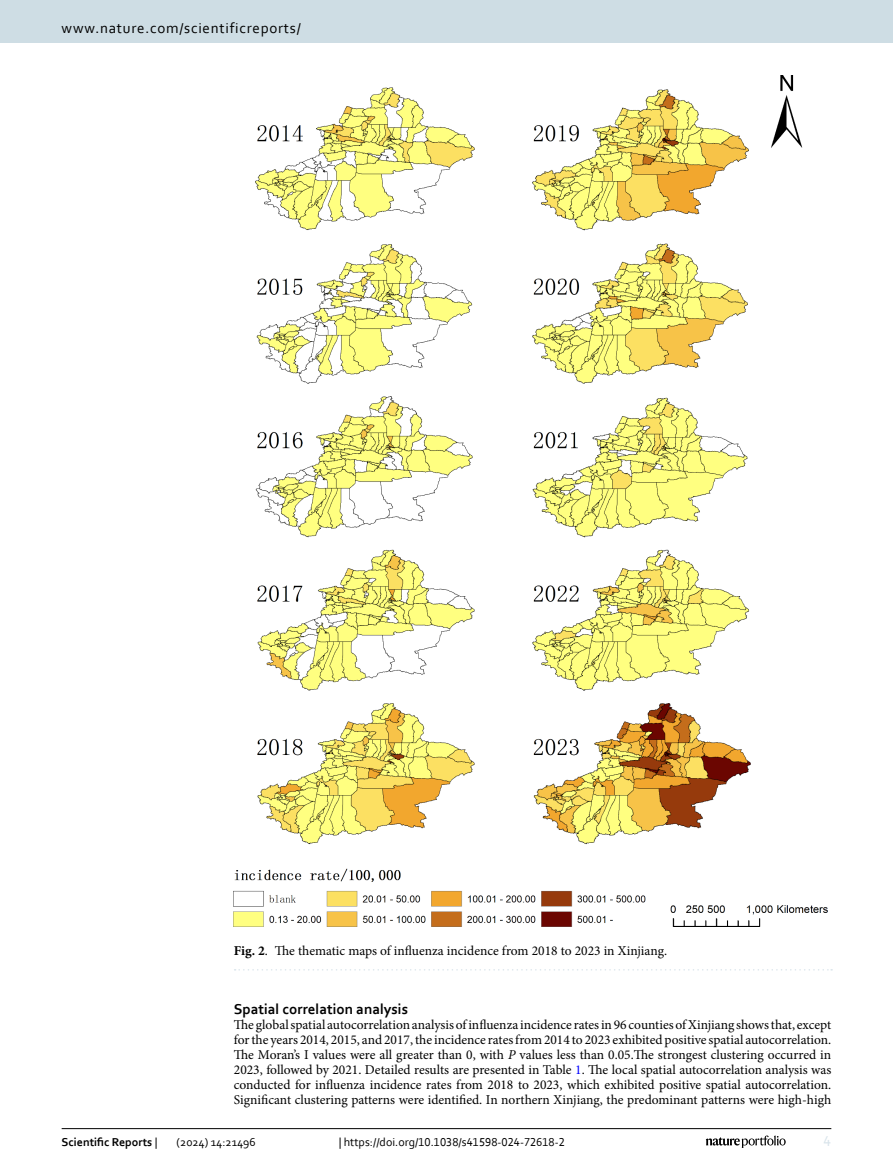
<style>
.page{position:relative;width:893px;height:1174px;background:#fff}
.page>*{position:absolute;margin:0;border:0;box-sizing:border-box;transform-origin:0 0}
.t1{font:15px "Corbel";letter-spacing:.05em;color:#000}
.Head_2{font:700 15px "Corbel";color:#000}
.t2{font:15px "Corbel";color:#d9e4eb}
.Body_Text{font:13.5px/15px "Minion Pro";color:#000;text-align:justify}
.Figure_Caption{font:13.5px "Minion Pro";color:#000}
.t3{font:12px "Corbel";color:#000}
.t4{font:700 12px "Corbel";color:#000}
.s1{font-weight:700}
.s2{font-style:italic}
.s3{color:#00f}
.s4{font-weight:400}
</style>
<div class="page">
<img style="left:234px;top:76px;width:593px;height:850px">
<svg style="left:235px;top:969px;width:597px;height:1px"></svg>
<hr style="left:62px;top:1128px;width:769px;height:1px;background:#000">
<svg style="left:706px;top:1135px;width:80px;height:12px"></svg>
<div style="left:0;top:0;width:893px;height:43px;background:#cedde4"></div>
<p class="t1" style="left:62px;top:18px;width:241px">www.nature.com/scientificreports/</p>
<p class="Figure_Caption" style="left:234px;top:941px;width:435px"><span class="s1">Fig. 2</span>. The thematic maps of influenza incidence from 2018 to 2023 in Xinjiang.</p>
<p class="Head_2" style="left:234px;top:999px;width:176px">Spatial correlation analysis</p>
<p class="Body_Text" style="left:234px;top:1017px;width:599px">The global spatial autocorrelation analysis of influenza incidence rates in 96 counties of Xinjiang shows that, except for the years 2014, 2015, and 2017, the incidence rates from 2014 to 2023 exhibited positive spatial autocorrelation.<br>The Moran’s I values were all greater than 0, with <span class="s2">P</span> values less than 0.05.The strongest clustering occurred in 2023, followed by 2021. Detailed results are presented in Table <span class="s3">1</span>. The local spatial autocorrelation analysis was conducted for influenza incidence rates from 2018 to 2023, which exhibited positive spatial autocorrelation.<br>Significant clustering patterns were identified. In northern Xinjiang, the predominant patterns were high-high</p>
<p class="t4" style="left:62px;top:1134px;width:97px">Scientific Reports <span class="s4">|</span></p>
<p class="t3" style="left:177px;top:1134px;width:81px">(2024) 14:21496</p>
<p class="t3" style="left:339px;top:1134px;width:228px">| https://doi.org/10.1038/s41598-024-72618-2</p>
<p class="t2" style="left:824px;top:1132px;width:9px">4</p>
</div>
